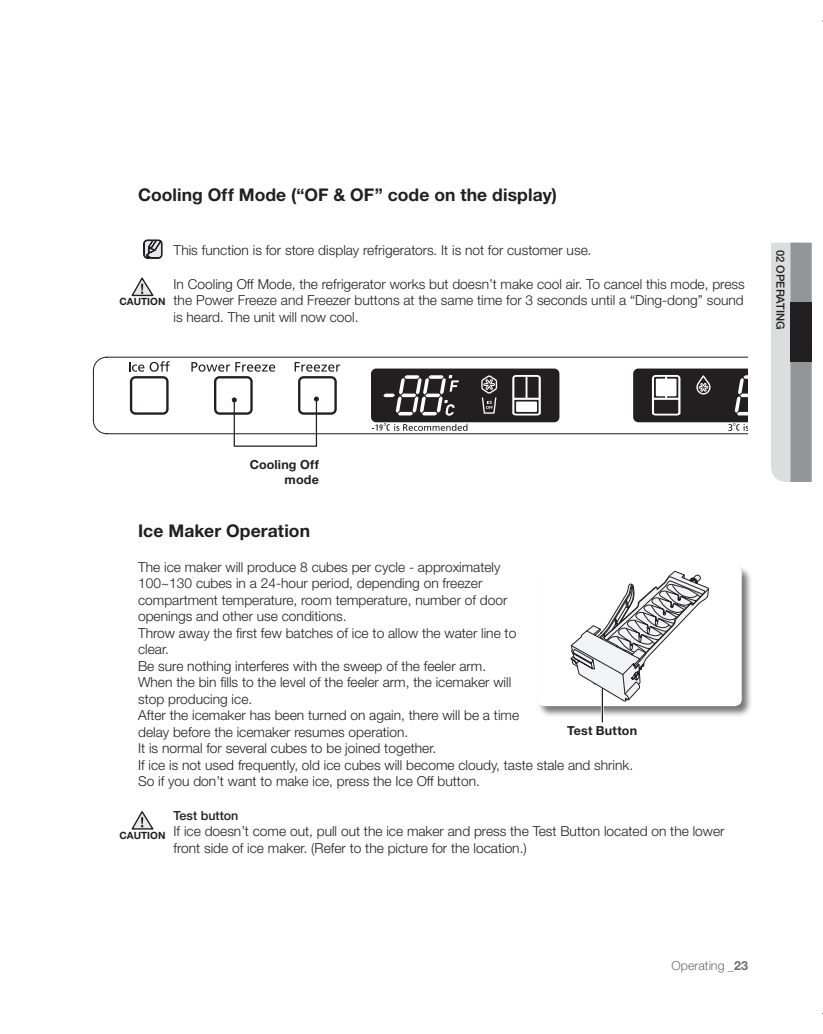
<style>
.page{position:relative;width:823px;height:1034px;background:#fff}
.page>*{position:absolute;margin:0;border:0;box-sizing:border-box;transform-origin:0 0}
.t1{font:700 17.5px "Helvetica Neue";letter-spacing:.005em;color:#231f20}
.t2{font:300 13.75px/16.5px "Helvetica Neue";color:#231f20}
.t3{font:700 12.5px/15px "Helvetica Neue";letter-spacing:.015em;color:#231f20;text-align:right}
.t4{font:300 12.5px "Helvetica Neue";color:#6c6d70}
.t5{font:500 12.5px "Helvetica Neue";color:#231f20}
.t6{font:500 11.25px "Helvetica Neue";color:#231f20}
.t7{font:700 10px "Helvetica Neue";color:#231f20}
.s1{font-weight:700}
</style>
<div class="page">
<svg style="left:771px;top:243px;width:40px;height:239px;background:#bcbec0"></svg>
<div style="left:790px;top:302px;width:21px;height:60px;background:#231f20"></div>
<svg style="left:93px;top:357px;width:654px;height:77px"></svg>
<svg style="left:372px;top:423px;width:95px;height:8px"></svg>
<svg style="left:633px;top:368px;width:114px;height:63px"></svg>
<div style="left:537px;top:565px;width:216px;height:152px;background:#231f20;opacity:.6"></div>
<div style="left:538px;top:566px;width:203px;height:140px;background:#fff;border-radius:7px"></div>
<svg style="left:570px;top:571px;width:139px;height:131px"></svg>
<hr style="left:601px;top:689px;width:2px;height:33px;background:#231f20">
<svg style="left:131px;top:811px;width:23px;height:19px"></svg>
<svg style="left:131px;top:239px;width:32px;height:58px"></svg>
<svg style="left:191px;top:362px;width:149px;height:85px"></svg>
<p class="t1" style="left:138px;top:184px;width:420px">Cooling Off Mode (“OF &amp; OF” code on the display)</p>
<p class="t7" style="left:119px;top:295px;width:47px">CAUTION</p>
<p class="t2" style="left:173px;top:241px;width:419px">This function is for store display refrigerators. It is not for customer use.</p>
<p class="t2" style="left:173px;top:275px;width:572px;text-align:justify">In Cooling Off Mode, the refrigerator works but doesn’t make cool air. To cancel this mode, press the Power Freeze and Freezer buttons at the same time for 3 seconds until a “Ding-dong” sound is heard. The unit will now cool.</p>
<p class="t6" style="left:787px;top:250px;width:80px;rotate:90deg">02 operating</p>
<p class="t3" style="left:250px;top:456px;width:71px">Cooling Off mode</p>
<p class="t1" style="left:138px;top:520px;width:173px">Ice Maker Operation</p>
<p class="t2" style="left:138px;top:558px;width:496px">The ice maker will produce 8 cubes per cycle - approximately<br>100~130 cubes in a 24-hour period, depending on freezer<br>compartment temperature, room temperature, number of door<br>openings and other use conditions.<br>Throw away the first few batches of ice to allow the water line to<br>clear.<br>Be sure nothing interferes with the sweep of the feeler arm.<br>When the bin fills to the level of the feeler arm, the icemaker will<br>stop producing ice.<br>After the icemaker has been turned on again, there will be a time<br>delay before the icemaker resumes operation.<br>It is normal for several cubes to be joined together.<br>If ice is not used frequently, old ice cubes will become cloudy, taste stale and shrink.<br>So if you don’t want to make ice, press the Ice Off button.</p>
<p class="t3" style="left:567px;top:722px;width:72px">Test Button</p>
<p class="t7" style="left:119px;top:829px;width:47px">CAUTION</p>
<p class="t5" style="left:173px;top:808px;width:66px">Test button</p>
<p class="t2" style="left:173px;top:823px;width:552px">If ice doesn’t come out, pull out the ice maker and press the Test Button located on the lower front side of ice maker. (Refer to the picture for the location.)</p>
<p class="t4" style="left:671px;top:958px;width:78px">Operating <span class="s1">_23</span></p>
</div>
